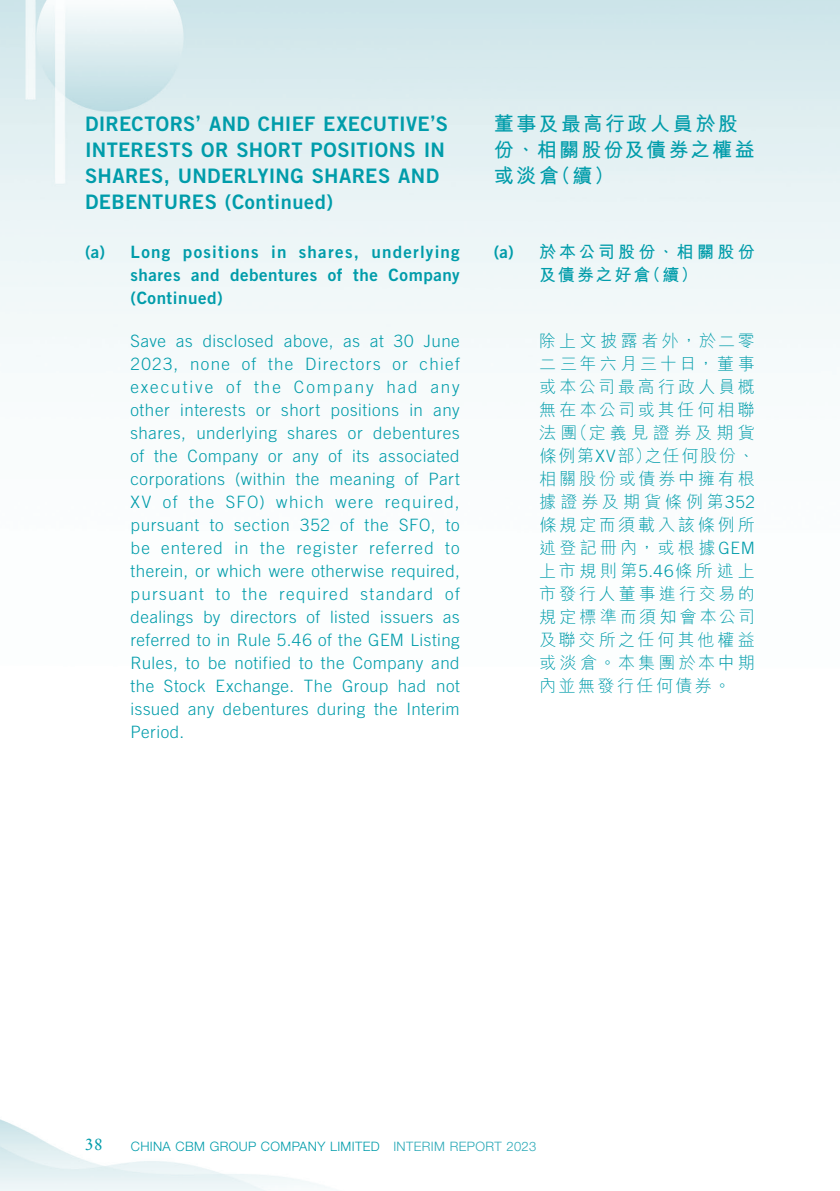
<style>
.page{position:relative;width:840px;height:1191px;background:#fff}
.page>*{position:absolute;margin:0;border:0;box-sizing:border-box;transform-origin:0 0}
.t1{font:20px/26px "Trade Gothic LT Std Bd 2";letter-spacing:.015em;color:#009caa}
.t2{font:700 20px/26px "M Hei HK";letter-spacing:.115em;color:#009caa}
.t3{font:300 17px/23px "Trade Gothic LT Std";letter-spacing:.025em;color:#009caa;text-align:justify}
.t4{font:300 17px/23px "M Hei HK";letter-spacing:.16em;color:#009caa;text-align:justify}
.t5{font:17px/23px "Trade Gothic LT Std Bd 2";letter-spacing:.03em;color:#009caa;text-align:justify}
.t6{font:700 17px/23px "M Hei HK";letter-spacing:.14em;color:#009caa}
.t7{font:17px "Stempel Garamond LT Std";color:#009caa}
.t8{font:300 13px "Helvetica Neue LT Std";letter-spacing:.03em;color:#009caa}
.s1{font-family:"Trade Gothic LT Std Bd 2";font-weight:400}
.s2{font-family:"Trade Gothic LT Std"}
.s3{color:#2aa9b7}
</style>
<div class="page">
<p class="t1" style="left:85px;top:111px;width:364px">DIRECTORS’ AND CHIEF EXECUTIVE’S<br>INTERESTS OR SHORT POSITIONS IN<br>SHARES, UNDERLYING SHARES AND<br>DEBENTURES (Continued)</p>
<p class="t5" style="left:130px;top:240px;width:330px;text-indent:-45px">(a) Long positions in shares, underlying shares and debentures of the Company (Continued)</p>
<p class="t3" style="left:130px;top:329px;width:330px">Save as disclosed above, as at 30 June 2023, none of the Directors or chief executive of the Company had any other interests or short positions in any shares, underlying shares or debentures of the Company or any of its associated corporations (within the meaning of Part XV of the SFO) which were required, pursuant to section 352 of the SFO, to be entered in the register referred to therein, or which were otherwise required, pursuant to the required standard of dealings by directors of listed issuers as referred to in Rule 5.46 of the GEM Listing Rules, to be notified to the Company and the Stock Exchange. The Group had not issued any debentures during the Interim Period.</p>
<p class="t2" style="left:493px;top:109px;width:262px">董事及最高行政人員於股份、相關股份及債券之權益或淡倉（續）</p>
<p class="t6" style="left:539px;top:239px;width:217px;text-indent:-45px"><span class="s1">(a)</span> 於本公司股份、相關股份及債券之好倉（續）</p>
<p class="t4" style="left:539px;top:329px;width:217px">除上文披露者外，於二零二三年六月三十日，董事或本公司最高行政人員概無在本公司或其任何相聯法團（定義見證券及期貨條例第<span class="s2">XV</span>部）之任何股份、相關股份或債券中擁有根據證券及期貨條例第<span class="s2">352</span>條規定而須載入該條例所述登記冊內，或根據<span class="s2">GEM</span>上市規則第<span class="s2">5.46</span>條所述上市發行人董事進行交易的規定標準而須知會本公司及聯交所之任何其他權益或淡倉。本集團於本中期內並無發行任何債券。</p>
<p class="t7" style="left:85px;top:1134px;width:19px">38</p>
<p class="t8" style="left:131px;top:1138px;width:407px">CHINA CBM GROUP COMPANY LIMITED <span class="s3">INTERIM REPORT 2023</span></p>
</div>
